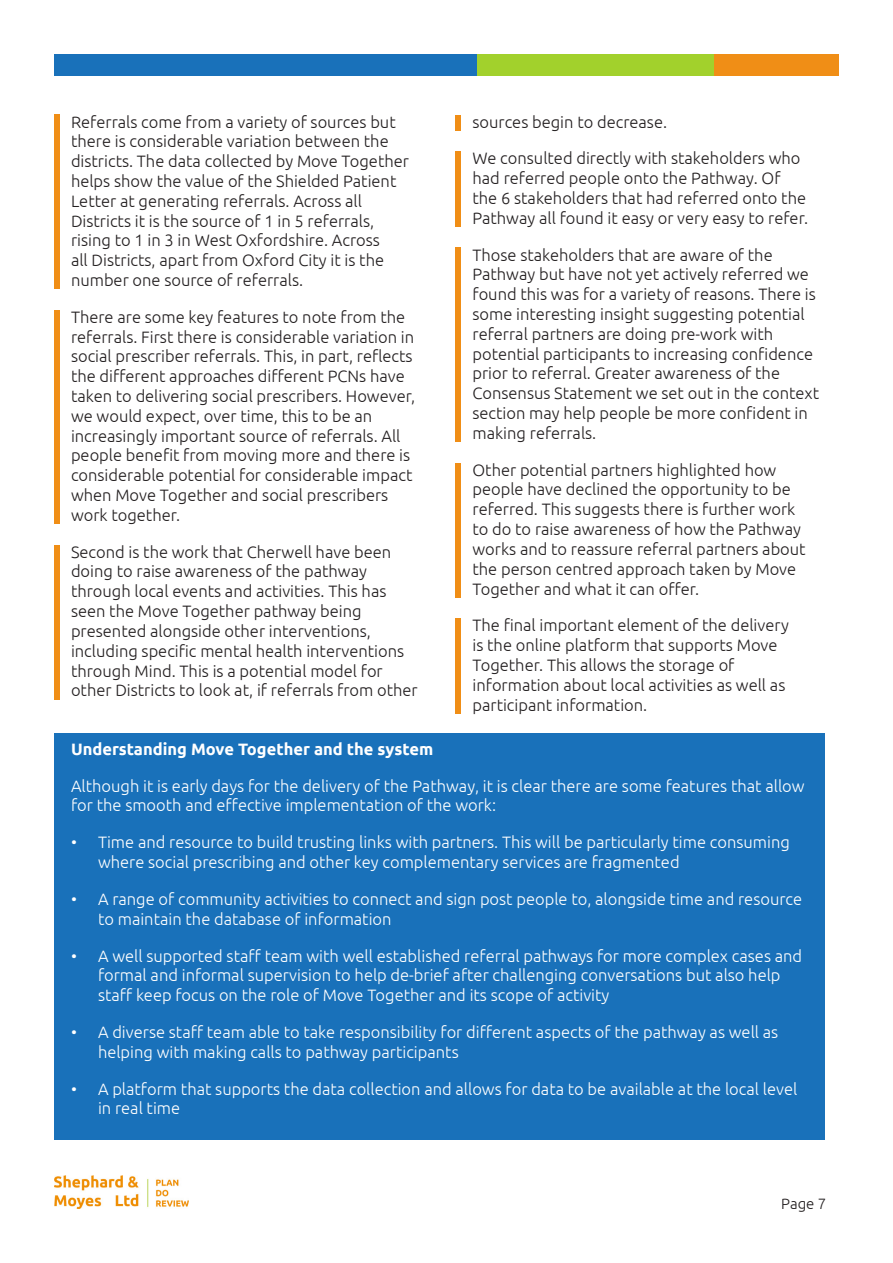
<style>
.page{position:relative;width:893px;height:1263px;background:#fff}
.page>*{position:absolute;margin:0;border:0;box-sizing:border-box;transform-origin:0 0}
.Orange_Bar_Left{font:300 16.5px/19.8px "Ubuntu";color:#231f20}
.t1{font:300 16.5px/19.8px "Ubuntu";color:#fff}
.t2{font:700 16.5px "Ubuntu";color:#fff}
.t3{font:300 15px "Ubuntu";color:#231f20}
</style>
<div class="page">
<img style="left:54px;top:1175px;width:134px;height:34px">
<div style="left:54px;top:54px;width:423px;height:21px;background:#1971ba"></div>
<div style="left:477px;top:54px;width:237px;height:21px;background:#a2d12c"></div>
<div style="left:714px;top:54px;width:125px;height:21px;background:#f08e16"></div>
<div style="left:54px;top:115px;width:5px;height:174px;background:#f08e16"></div>
<div style="left:54px;top:310px;width:5px;height:214px;background:#f08e16"></div>
<div style="left:54px;top:545px;width:5px;height:154px;background:#f08e16"></div>
<div style="left:455px;top:115px;width:5px;height:16px;background:#f08e16"></div>
<div style="left:455px;top:152px;width:5px;height:75px;background:#f08e16"></div>
<div style="left:455px;top:248px;width:5px;height:194px;background:#f08e16"></div>
<div style="left:455px;top:463px;width:5px;height:134px;background:#f08e16"></div>
<div style="left:455px;top:618px;width:5px;height:95px;background:#f08e16"></div>
<div style="left:54px;top:733px;width:770px;height:407px;background:#1971ba"></div>
<p class="Orange_Bar_Left" style="left:71px;top:111px;width:339px">Referrals come from a variety of sources but there is considerable variation between the districts. The data collected by Move Together helps show the value of the Shielded Patient Letter at generating referrals. Across all Districts it is the source of 1 in 5 referrals, rising to 1 in 3 in West Oxfordshire. Across<br>all Districts, apart from Oxford City it is the number one source of referrals.</p>
<p class="Orange_Bar_Left" style="left:71px;top:307px;width:346px">There are some key features to note from the referrals. First there is considerable variation in social prescriber referrals. This, in part, reflects the different approaches different PCNs have taken to delivering social prescribers. However, we would expect, over time, this to be an increasingly important source of referrals. All people benefit from moving more and there is considerable potential for considerable impact when Move Together and social prescribers work together.</p>
<p class="Orange_Bar_Left" style="left:71px;top:541px;width:348px">Second is the work that Cherwell have been doing to raise awareness of the pathway through local events and activities. This has seen the Move Together pathway being presented alongside other interventions, including specific mental health interventions through Mind. This is a potential model for other Districts to look at, if referrals from other</p>
<p class="Orange_Bar_Left" style="left:472px;top:111px;width:196px">sources begin to decrease.</p>
<p class="Orange_Bar_Left" style="left:472px;top:148px;width:337px">We consulted directly with stakeholders who had referred people onto the Pathway. Of the 6 stakeholders that had referred onto the Pathway all found it easy or very easy to refer.</p>
<p class="Orange_Bar_Left" style="left:472px;top:244px;width:348px">Those stakeholders that are aware of the Pathway but have not yet actively referred we found this was for a variety of reasons. There is some interesting insight suggesting potential referral partners are doing pre-work with potential participants to increasing confidence prior to referral. Greater awareness of the Consensus Statement we set out in the context section may help people be more confident in making referrals.</p>
<p class="Orange_Bar_Left" style="left:472px;top:459px;width:335px">Other potential partners highlighted how people have declined the opportunity to be referred. This suggests there is further work to do to raise awareness of how the Pathway works and to reassure referral partners about the person centred approach taken by Move Together and what it can offer.</p>
<p class="Orange_Bar_Left" style="left:472px;top:615px;width:318px">The final important element of the delivery is the online platform that supports Move Together. This allows the storage of information about local activities as well as participant information.</p>
<p class="t2" style="left:71px;top:739px;width:364px">Understanding Move Together and the system</p>
<p class="t1" style="left:71px;top:775px;width:735px">Although it is early days for the delivery of the Pathway, it is clear there are some features that allow for the smooth and effective implementation of the work:</p>
<p class="t1" style="left:98px;top:832px;width:693px;text-indent:-27px">• Time and resource to build trusting links with partners. This will be particularly time consuming where social prescribing and other key complementary services are fragmented</p>
<p class="t1" style="left:98px;top:889px;width:706px;text-indent:-27px">• A range of community activities to connect and sign post people to, alongside time and resource to maintain the database of information</p>
<p class="t1" style="left:98px;top:945px;width:706px;text-indent:-27px">• A well supported staff team with well established referral pathways for more complex cases and formal and informal supervision to help de-brief after challenging conversations but also help staff keep focus on the role of Move Together and its scope of activity</p>
<p class="t1" style="left:98px;top:1022px;width:682px;text-indent:-27px">• A diverse staff team able to take responsibility for different aspects of the pathway as well as helping with making calls to pathway participants</p>
<p class="t1" style="left:98px;top:1078px;width:701px;text-indent:-27px">• A platform that supports the data collection and allows for data to be available at the local level in real time</p>
<p class="t3" style="left:781px;top:1195px;width:47px">Page 7</p>
</div>
